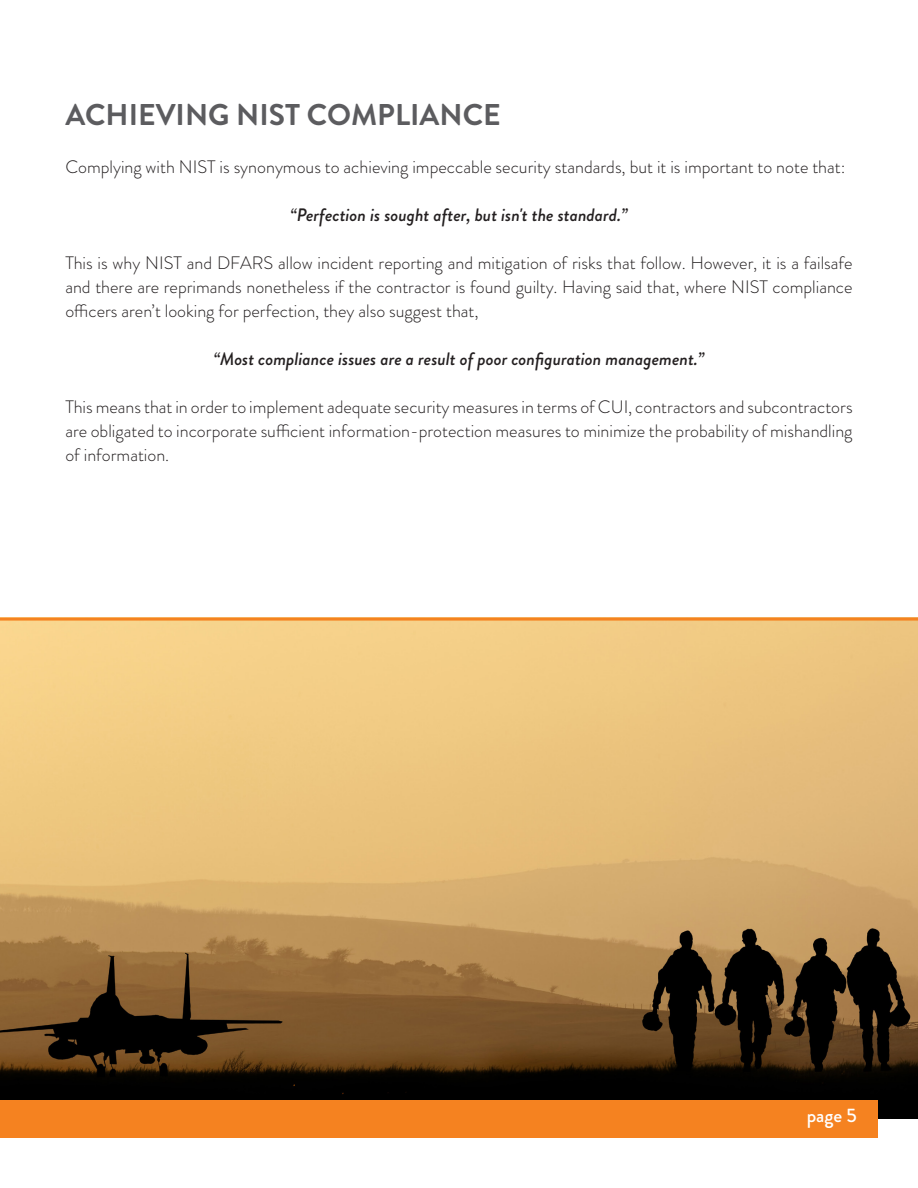
<style>
.page{position:relative;width:918px;height:1188px;background:#fff}
.page>*{position:absolute;margin:0;border:0;box-sizing:border-box;transform-origin:0 0}
.t1{font:700 30px "Brandon Grotesque";color:#5c5c5f}
.t2{font:500 19.5px "Brandon Grotesque";color:#fff}
.t3{font:300 18px/24px "Brandon Grotesque";color:#231f20;text-align:justify}
.t4{font:italic 500 18px "Brandon Grotesque";color:#231f20}
</style>
<div class="page">
<img style="left:0;top:621px;width:918px;height:498px">
<div style="left:0;top:1100px;width:878px;height:37px;background:#f58220"></div>
<hr style="left:0;top:618px;width:918px;height:3px;background:#f58220">
<p class="t1" style="left:65px;top:94px;width:437px">ACHIEVING NIST COMPLIANCE</p>
<p class="t3" style="left:65px;top:155px;width:782px">Complying with NIST is synonymous to achieving impeccable security standards, but it is important to note that:</p>
<p class="t4" style="left:290px;top:202px;width:339px">“Perfection is sought after, but isn't the standard.”</p>
<p class="t3" style="left:65px;top:251px;width:789px">This is why NIST and DFARS allow incident reporting and mitigation of risks that follow. However, it is a failsafe and there are reprimands nonetheless if the contractor is found guilty. Having said that, where NIST compliance officers aren’t looking for perfection, they also suggest that,</p>
<p class="t4" style="left:214px;top:346px;width:492px">“Most compliance issues are a result of poor configuration management.”</p>
<p class="t3" style="left:65px;top:395px;width:789px">This means that in order to implement adequate security measures in terms of CUI, contractors and subcontractors are obligated to incorporate sufficient information-protection measures to minimize the probability of mishandling of information.</p>
<p class="t2" style="left:807px;top:1102px;width:52px">page 5</p>
</div>
